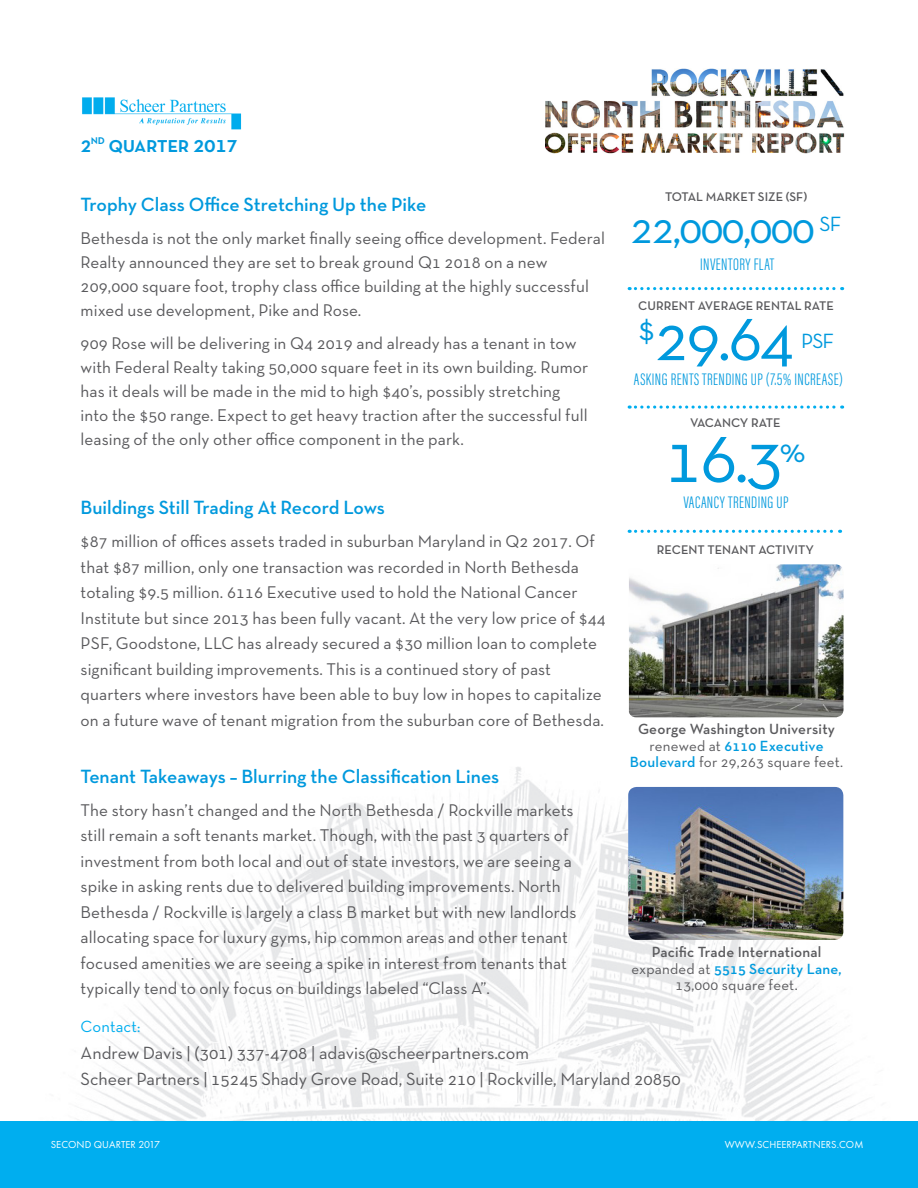
<style>
.page{position:relative;width:918px;height:1188px;background:#fff}
.page>*{position:absolute;margin:0;border:0;box-sizing:border-box;transform-origin:0 0}
.t1{font:73.8px "Neutra Text TF";color:#09d}
.t2{font:67.5px "Neutra Text TF";color:#09d}
.t3{font:45px "Neutra Text TF";letter-spacing:-.05em;color:#09d}
.t4{font:23.25px "Neutra Text TF Demi SC";letter-spacing:-.02em;color:#09d}
.t5{font:21px "Neutra Text TF";color:#09d}
.t6{font:600 19.5px "Neutra Text TF";color:#09d}
.t7{font:18px "Neutra Text TF";color:#59595c}
.t8{font:17.25px/25.5px "Neutra Text TF";letter-spacing:.005em;color:#59595c}
.t9{font:300 17.25px "Acumin Pro Extra Cond";letter-spacing:.025em;color:#09d}
.t10{font:16.5px "Neutra Text TF";letter-spacing:.005em;color:#00aeef}
.t11{font:15px/16.5px "Neutra Text TF";letter-spacing:.015em;color:#5a5a5d;text-align:center}
.t12{font:12.75px "Neutra Text TF Demi SC Alt";color:#59595c}
.t13{font:12.75px "Neutra Text TF Demi SC Alt";letter-spacing:-.025em;color:#59595c}
.t14{font:10.5px "Futura PT";letter-spacing:.005em;color:#fff}
.s1{font-size:22.5px}
.s2{font-weight:600}
.s3{font-weight:600;color:#009bde}
</style>
<div class="page">
<img style="left:77px;top:767px;width:790px;height:354px">
<div style="left:0;top:1121px;width:918px;height:67px;background:#00aeef"></div>
<svg style="left:629px;top:287px;width:214px;height:3px"></svg>
<svg style="left:636px;top:530px;width:205px;height:3px"></svg>
<svg style="left:629px;top:405px;width:214px;height:4px"></svg>
<img style="left:545px;top:69px;width:299px;height:84px">
<img style="left:82px;top:97px;width:160px;height:33px">
<img style="left:629px;top:564px;width:215px;height:153px">
<img style="left:628px;top:787px;width:215px;height:153px">
<p class="t4" style="left:81px;top:130px;width:159px"><span class="s1">2</span><sup>nd</sup> quarter 2017</p>
<p class="t6" style="left:81px;top:193px;width:347px">Trophy Class Office Stretching Up the Pike</p>
<p class="t8" style="left:81px;top:226px;width:526px;line-height:24px">Bethesda is not the only market finally seeing office development. Federal Realty announced they are set to break ground Q1 2018 on a new 209,000 square foot, trophy class office building at the highly successful mixed use development, Pike and Rose.</p>
<p class="t8" style="left:81px;top:331px;width:509px;line-height:24px">909 Rose will be delivering in Q4 2019 and already has a tenant in tow with Federal Realty taking 50,000 square feet in its own building. Rumor has it deals will be made in the mid to high $40’s, possibly stretching into the $50 range. Expect to get heavy traction after the successful full leasing of the only other office component in the park.</p>
<p class="t6" style="left:81px;top:496px;width:306px">Buildings Still Trading At Record Lows</p>
<p class="t8" style="left:81px;top:528px;width:527px">$87 million of offices assets traded in suburban Maryland in Q2 2017. Of that $87 million, only one transaction was recorded in North Bethesda totaling $9.5 million. 6116 Executive used to hold the National Cancer Institute but since 2013 has been fully vacant. At the very low price of $44<br>PSF, Goodstone, LLC has already secured a $30 million loan to complete significant building improvements. This is a continued story of past quarters where investors have been able to buy low in hopes to capitalize on a future wave of tenant migration from the suburban core of Bethesda.</p>
<p class="t6" style="left:81px;top:764px;width:420px">Tenant Takeaways – Blurring the Classification Lines</p>
<p class="t8" style="left:81px;top:797px;width:497px">The story hasn’t changed and the North Bethesda / Rockville markets still remain a soft tenants market. Though, with the past 3 quarters of investment from both local and out of state investors, we are seeing a spike in asking rents due to delivered building improvements. North Bethesda / Rockville is largely a class B market but with new landlords allocating space for luxury gyms, hip common areas and other tenant focused amenities we are seeing a spike in interest from tenants that typically tend to only focus on buildings labeled “Class A”.</p>
<p class="t12" style="left:665px;top:189px;width:144px">TOTAL MARKET SIZE (SF)</p>
<p class="t3" style="left:630px;top:201px;width:213px">22,000,000 <sup>SF</sup></p>
<p class="t9" style="left:700px;top:254px;width:76px">INVENTORY FLAT</p>
<p class="t12" style="left:638px;top:298px;width:197px">CURRENT AVERAGE RENTAL RATE</p>
<p class="t2" style="left:638px;top:296px;width:158px"><sup>$</sup>29.64</p>
<p class="t5" style="left:801px;top:328px;width:34px">PSF</p>
<p class="t9" style="left:634px;top:369px;width:211px">ASKING RENTS TRENDING UP (7.5% INCREASE)</p>
<p class="t13" style="left:690px;top:415px;width:92px">VACANCY RATE</p>
<p class="t1" style="left:665px;top:412px;width:142px">16.3<sup>%</sup></p>
<p class="t9" style="left:683px;top:492px;width:107px">VACANCY TRENDING UP</p>
<p class="t12" style="left:657px;top:541px;width:159px">RECENT TENANT ACTIVITY</p>
<p class="t11" style="left:630px;top:721px;width:215px"><span class="s2">George Washington University </span>renewed at <span class="s3">6110 Executive<br>Boulevard</span> for 29,263 square feet.</p>
<p class="t11" style="left:632px;top:943px;width:212px"><span class="s2">Pacific Trade International </span>expanded at <span class="s3">5515 Security Lane,<br></span>13,000 square feet.</p>
<p class="t10" style="left:81px;top:1017px;width:61px">Contact:</p>
<p class="t7" style="left:81px;top:1042px;width:450px">Andrew Davis | (301) 337-4708 | adavis@scheerpartners.com</p>
<p class="t7" style="left:81px;top:1068px;width:602px">Scheer Partners | 15245 Shady Grove Road, Suite 210 | Rockville, Maryland 20850</p>
<p class="t14" style="left:51px;top:1138px;width:111px">SECOND QUARTER 2017</p>
<p class="t14" style="left:725px;top:1138px;width:140px">WWW.SCHEERPARTNERS.COM</p>
</div>
